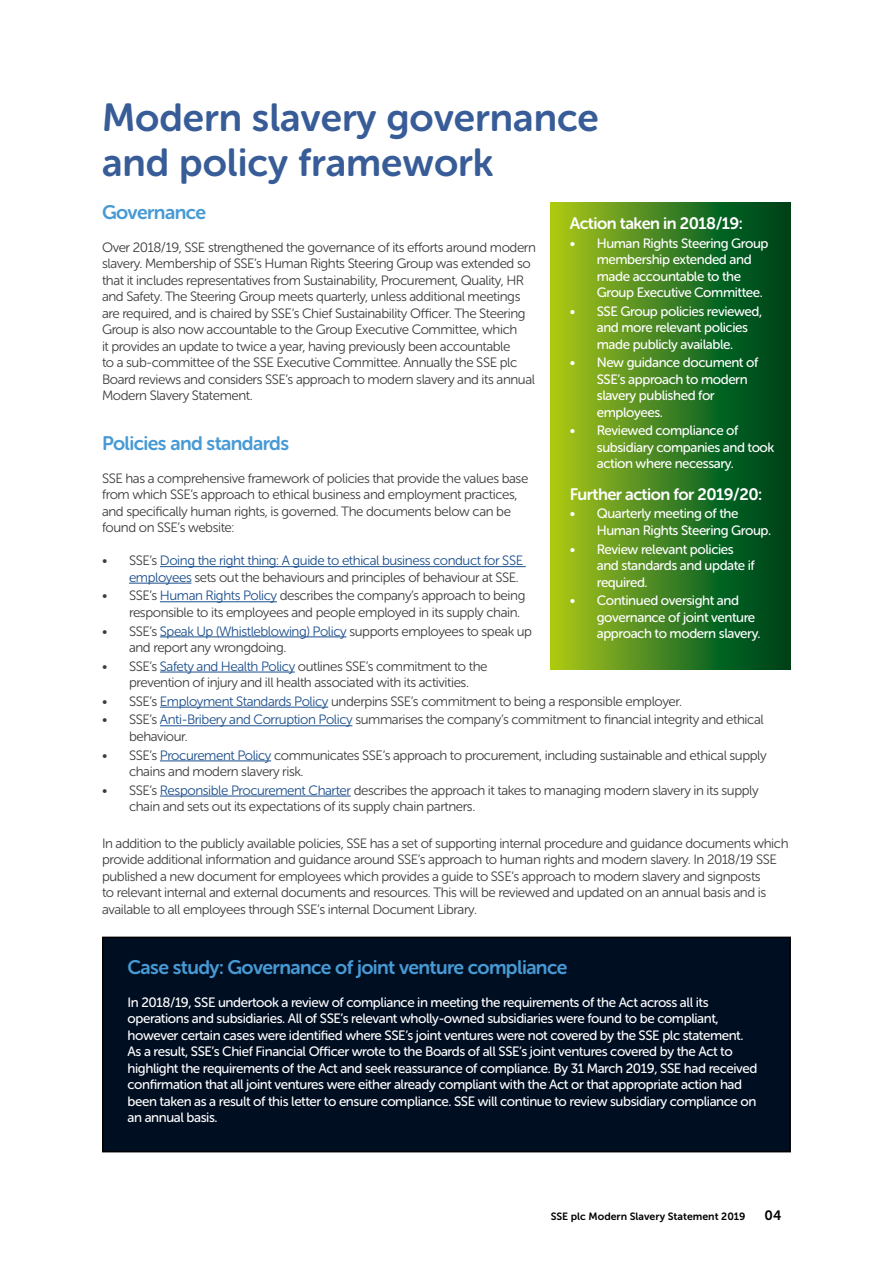
<style>
.page{position:relative;width:893px;height:1263px;background:#fff}
.page>*{position:absolute;margin:0;border:0;box-sizing:border-box;transform-origin:0 0}
.t1{font:39px/45px "Museo Sans Rounded 700";color:#375c97}
.t2{font:19.5px "Museo Sans Rounded 700";letter-spacing:-.03em;color:#479ad5}
.t3{font:16.5px "Museo Sans Rounded 700";letter-spacing:-.03em;color:#fff}
.t4{font:13.5px/16.5px "Museo Sans Rounded 300";letter-spacing:-.03em;color:#3c3c3b}
.t5{font:13.5px/16.5px "Museo Sans Rounded 500";letter-spacing:-.03em;color:#fff}
.t6{font:13.5px/16.5px "Museo Sans Rounded 300";letter-spacing:-.03em;color:#1b4e8c}
.t7{font:13.5px "Museo Sans 700";color:#000}
.t8{font:10.5px "Museo Sans 700";color:#000}
.s1{color:#3c3c3b}
.s2{color:#1b4e8c}
</style>
<div class="page">
<div style="left:103px;top:937px;width:687px;height:215px;background:#000e22"></div>
<div style="left:102px;top:936px;width:689px;height:216px;border:2px solid #000"></div>
<hr style="left:160px;top:566px;width:366px;height:1px;background:#1b4e8c">
<hr style="left:129px;top:583px;width:62px;height:1px;background:#1b4e8c">
<hr style="left:160px;top:601px;width:117px;height:1px;background:#1b4e8c">
<hr style="left:160px;top:636px;width:186px;height:1px;background:#1b4e8c">
<hr style="left:160px;top:672px;width:135px;height:1px;background:#1b4e8c">
<hr style="left:160px;top:707px;width:168px;height:1px;background:#1b4e8c">
<hr style="left:160px;top:725px;width:192px;height:1px;background:#1b4e8c">
<hr style="left:160px;top:760px;width:111px;height:1px;background:#1b4e8c">
<hr style="left:160px;top:796px;width:191px;height:1px;background:#1b4e8c">
<svg style="left:551px;top:202px;width:240px;height:468px;background:#42821e"></svg>
<h1 class="t1" style="left:102px;top:95px;width:498px">Modern slavery governance and policy framework</h1>
<h2 class="t2" style="left:102px;top:201px;width:106px">Governance</h2>
<p class="t4" style="left:102px;top:239px;width:435px">Over 2018/19, SSE strengthened the governance of its efforts around modern slavery. Membership of SSE’s Human Rights Steering Group was extended so that it includes representatives from Sustainability, Procurement, Quality, HR and Safety. The Steering Group meets quarterly, unless additional meetings are required, and is chaired by SSE’s Chief Sustainability Officer. The Steering Group is also now accountable to the Group Executive Committee, which<br>it provides an update to twice a year, having previously been accountable<br>to a sub-committee of the SSE Executive Committee. Annually the SSE plc Board reviews and considers SSE’s approach to modern slavery and its annual Modern Slavery Statement.</p>
<h2 class="t2" style="left:102px;top:432px;width:189px">Policies and standards</h2>
<p class="t4" style="left:102px;top:470px;width:428px">SSE has a comprehensive framework of policies that provide the values base from which SSE’s approach to ethical business and employment practices, and specifically human rights, is governed. The documents below can be found on SSE’s website:</p>
<p class="t6" style="left:129px;top:552px;width:396px;text-indent:-27px"><span class="s1">• SSE’s</span> Doing the right thing: A guide to ethical business conduct for SSE employees <span class="s1">sets out the behaviours and principles of behaviour at SSE.</span></p>
<p class="t4" style="left:129px;top:588px;width:398px;text-indent:-27px">• SSE’s <span class="s2">Human Rights Policy</span> describes the company’s approach to being responsible to its employees and people employed in its supply chain.</p>
<p class="t4" style="left:129px;top:623px;width:405px;text-indent:-27px">• SSE’s <span class="s2">Speak Up (Whistleblowing) Policy</span> supports employees to speak up and report any wrongdoing.</p>
<p class="t4" style="left:129px;top:658px;width:360px;text-indent:-27px">• SSE’s <span class="s2">Safety and Health Policy</span> outlines SSE’s commitment to the prevention of injury and ill health associated with its activities.</p>
<p class="t4" style="left:102px;top:693px;width:582px">• SSE’s <span class="s2">Employment Standards Policy</span> underpins SSE’s commitment to being a responsible employer.</p>
<p class="t4" style="left:129px;top:712px;width:636px;text-indent:-27px">• SSE’s <span class="s2">Anti-Bribery and Corruption Policy</span> summarises the company’s commitment to financial integrity and ethical behaviour.</p>
<p class="t4" style="left:129px;top:747px;width:639px;text-indent:-27px">• SSE’s <span class="s2">Procurement Policy</span> communicates SSE’s approach to procurement, including sustainable and ethical supply chains and modern slavery risk.</p>
<p class="t4" style="left:129px;top:782px;width:631px;text-indent:-27px">• SSE’s <span class="s2">Responsible Procurement Charter</span> describes the approach it takes to managing modern slavery in its supply chain and sets out its expectations of its supply chain partners.</p>
<p class="t3" style="left:570px;top:214px;width:175px">Action taken in 2018/19:</p>
<p class="t5" style="left:597px;top:235px;width:173px;text-indent:-27px">• Human Rights Steering Group membership extended and made accountable to the<br>Group Executive Committee.</p>
<p class="t5" style="left:597px;top:303px;width:167px;text-indent:-27px">• SSE Group policies reviewed, and more relevant policies made publicly available.</p>
<p class="t5" style="left:597px;top:354px;width:163px;text-indent:-27px">• New guidance document of<br>SSE’s approach to modern slavery published for employees.</p>
<p class="t5" style="left:597px;top:423px;width:179px;text-indent:-27px">• Reviewed compliance of subsidiary companies and took action where necessary.</p>
<p class="t3" style="left:570px;top:485px;width:194px">Further action for 2019/20:</p>
<p class="t5" style="left:597px;top:505px;width:176px;text-indent:-27px">• Quarterly meeting of the<br>Human Rights Steering Group.</p>
<p class="t5" style="left:597px;top:541px;width:160px;text-indent:-27px">• Review relevant policies and standards and update if required.</p>
<p class="t5" style="left:597px;top:592px;width:165px;text-indent:-27px">• Continued oversight and governance of joint venture approach to modern slavery.</p>
<p class="t4" style="left:102px;top:835px;width:688px">In addition to the publicly available policies, SSE has a set of supporting internal procedure and guidance documents which provide additional information and guidance around SSE’s approach to human rights and modern slavery. In 2018/19 SSE published a new document for employees which provides a guide to SSE’s approach to modern slavery and signposts<br>to relevant internal and external documents and resources. This will be reviewed and updated on an annual basis and is available to all employees through SSE’s internal Document Library.</p>
<h2 class="t2" style="left:128px;top:956px;width:441px">Case study: Governance of joint venture compliance</h2>
<p class="t5" style="left:128px;top:994px;width:631px">In 2018/19, SSE undertook a review of compliance in meeting the requirements of the Act across all its operations and subsidiaries. All of SSE’s relevant wholly-owned subsidiaries were found to be compliant, however certain cases were identified where SSE’s joint ventures were not covered by the SSE plc statement.<br>As a result, SSE’s Chief Financial Officer wrote to the Boards of all SSE’s joint ventures covered by the Act to highlight the requirements of the Act and seek reassurance of compliance. By 31 March 2019, SSE had received confirmation that all joint ventures were either already compliant with the Act or that appropriate action had been taken as a result of this letter to ensure compliance. SSE will continue to review subsidiary compliance on an annual basis.</p>
<p class="t8" style="left:551px;top:1211px;width:196px">SSE plc Modern Slavery Statement 2019</p>
<p class="t7" style="left:765px;top:1208px;width:18px">04</p>
</div>
